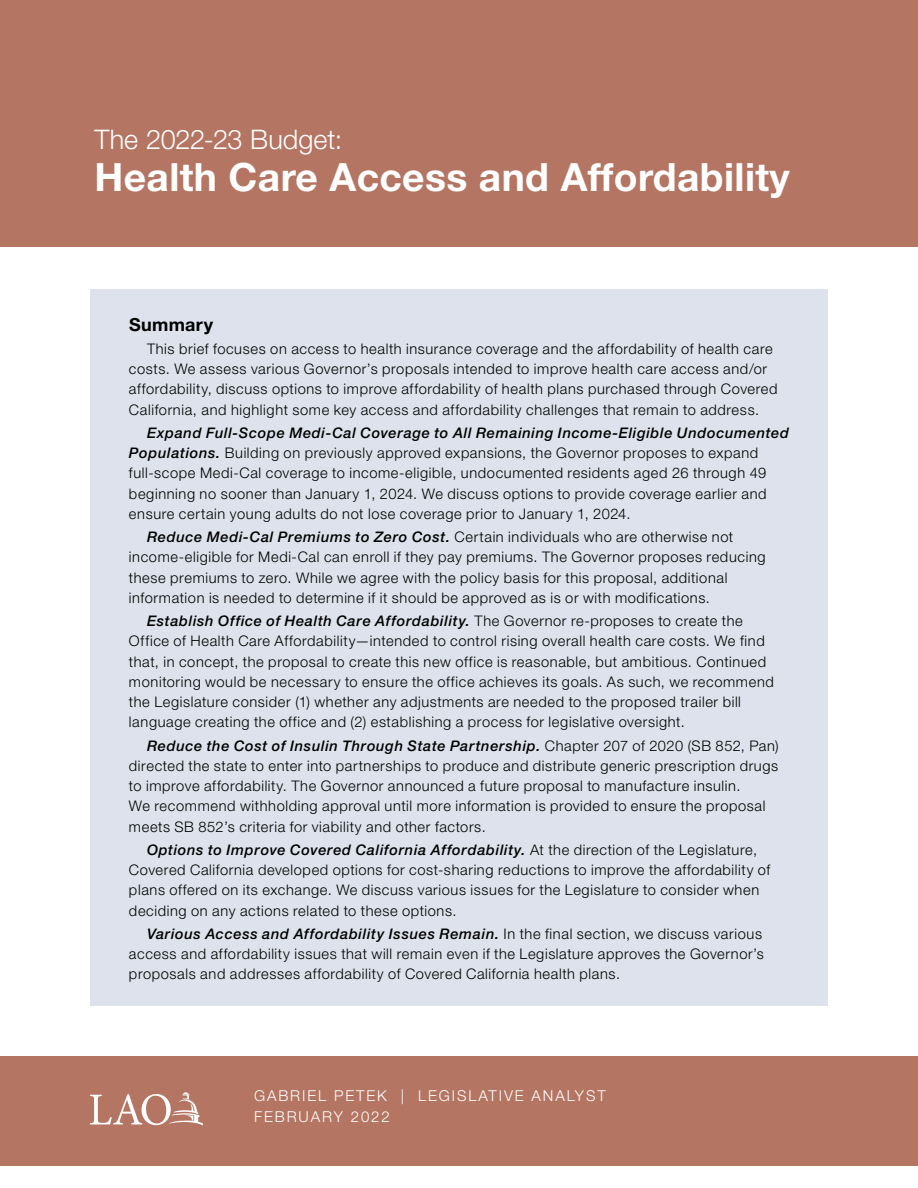
<style>
.page{position:relative;width:918px;height:1188px;background:#fff}
.page>*{position:absolute;margin:0;border:0;box-sizing:border-box;transform-origin:0 0}
.t1{font:700 39px "Helvetica Neue LT";letter-spacing:.01em;color:#fff}
.t2{font:300 27px "Helvetica Neue LT";color:#fff}
.t3{font:700 18px "Helvetica Neue LT";letter-spacing:.02em;color:#000}
.t4{font:300 15px/21px "Helvetica Neue LT";letter-spacing:.125em;color:#fff}
.t5{font:300 14.7px/20.2px "Helvetica Neue LT";letter-spacing:.04em;color:#000}
.s1{font-weight:500;font-style:italic}
</style>
<div class="page">
<div style="left:90px;top:290px;width:738px;height:716px;background:#dde2ec"></div>
<div style="left:0;top:0;width:918px;height:247px;background:#b47562"></div>
<div style="left:0;top:1057px;width:918px;height:109px;background:#b47562"></div>
<svg style="left:90px;top:1092px;width:113px;height:33px"></svg>
<h2 class="t2" style="left:94px;top:123px;width:249px">The 2022-23 Budget:</h2>
<h1 class="t1" style="left:94px;top:153px;width:697px">Health Care Access and Affordability</h1>
<p class="t3" style="left:129px;top:313px;width:86px">Summary</p>
<p class="t5" style="left:129px;top:338px;width:650px;text-indent:18px">This brief focuses on access to health insurance coverage and the affordability of health care costs. We assess various Governor’s proposals intended to improve health care access and/or affordability, discuss options to improve affordability of health plans purchased through Covered California, and highlight some key access and affordability challenges that remain to address.</p>
<p class="t5" style="left:129px;top:422px;width:662px;text-indent:18px"><span class="s1">Expand Full-Scope Medi-Cal Coverage to All Remaining Income-Eligible Undocumented Populations.</span> Building on previously approved expansions, the Governor proposes to expand full-scope Medi-Cal coverage to income-eligible, undocumented residents aged 26 through 49 beginning no sooner than January 1, 2024. We discuss options to provide coverage earlier and ensure certain young adults do not lose coverage prior to January 1, 2024.</p>
<p class="t5" style="left:129px;top:526px;width:638px;text-indent:18px"><span class="s1">Reduce Medi-Cal Premiums to Zero Cost.</span> Certain individuals who are otherwise not income-eligible for Medi-Cal can enroll if they pay premiums. The Governor proposes reducing these premiums to zero. While we agree with the policy basis for this proposal, additional information is needed to determine if it should be approved as is or with modifications.</p>
<p class="t5" style="left:129px;top:610px;width:646px;text-indent:18px"><span class="s1">Establish Office of Health Care Affordability.</span> The Governor re-proposes to create the Office of Health Care Affordability—intended to control rising overall health care costs. We find that, in concept, the proposal to create this new office is reasonable, but ambitious. Continued monitoring would be necessary to ensure the office achieves its goals. As such, we recommend the Legislature consider (1) whether any adjustments are needed to the proposed trailer bill language creating the office and (2) establishing a process for legislative oversight.</p>
<p class="t5" style="left:129px;top:735px;width:651px;text-indent:18px"><span class="s1">Reduce the Cost of Insulin Through State Partnership.</span> Chapter 207 of 2020 (SB 852, Pan) directed the state to enter into partnerships to produce and distribute generic prescription drugs to improve affordability. The Governor announced a future proposal to manufacture insulin.<br>We recommend withholding approval until more information is provided to ensure the proposal meets SB 852’s criteria for viability and other factors.</p>
<p class="t5" style="left:129px;top:839px;width:643px;text-indent:18px"><span class="s1">Options to Improve Covered California Affordability.</span> At the direction of the Legislature, Covered California developed options for cost-sharing reductions to improve the affordability of plans offered on its exchange. We discuss various issues for the Legislature to consider when deciding on any actions related to these options.</p>
<p class="t5" style="left:129px;top:923px;width:636px;text-indent:18px"><span class="s1">Various Access and Affordability Issues Remain.</span> In the final section, we discuss various access and affordability issues that will remain even if the Legislature approves the Governor’s proposals and addresses affordability of Covered California health plans.</p>
<p class="t4" style="left:254px;top:1085px;width:353px">GABRIEL PETEK | LEGISLATIVE ANALYST<br>FEBRUARY 2022</p>
</div>
